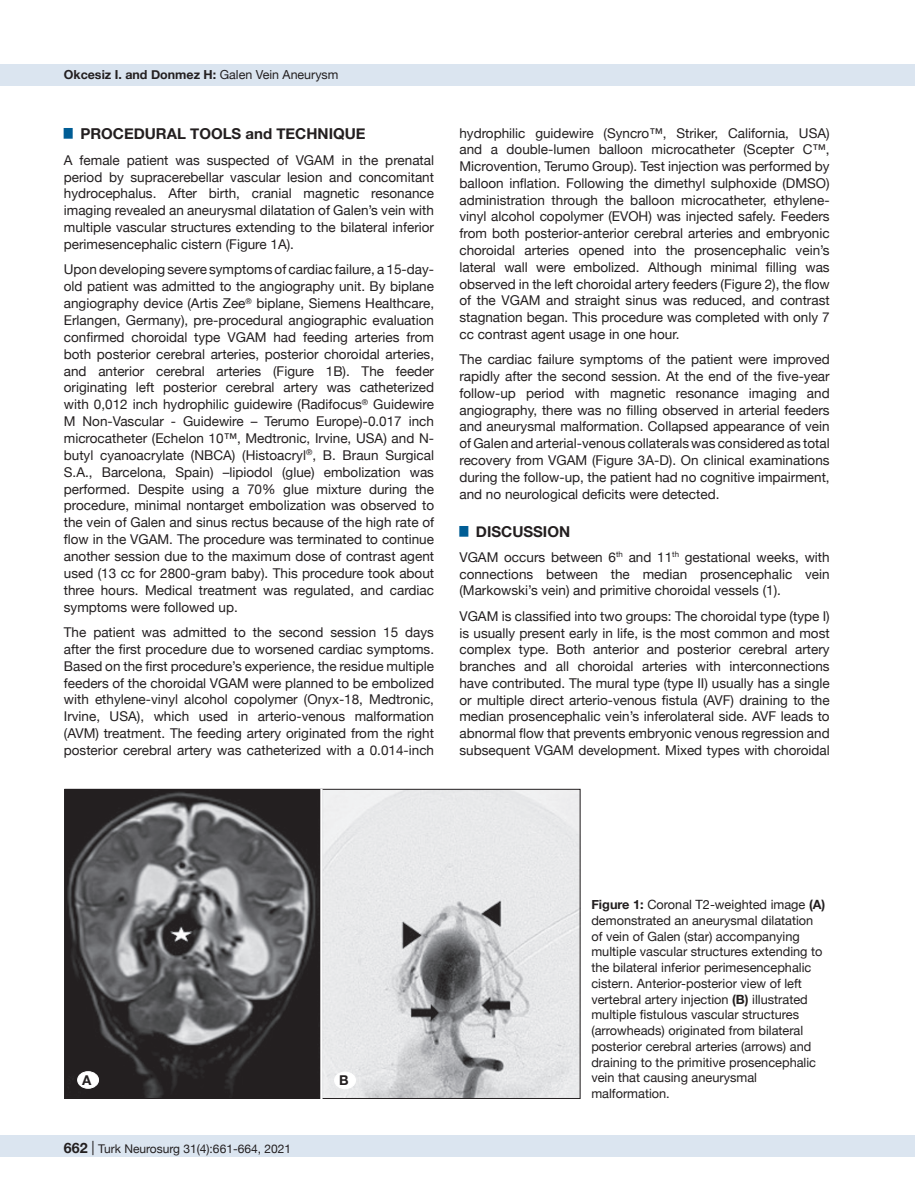
<style>
.page{position:relative;width:915px;height:1191px;background:#fff}
.page>*{position:absolute;margin:0;border:0;box-sizing:border-box;transform-origin:0 0}
.t1{font:700 15px "Helvetica Neue";color:#231f20}
.t2{font:13.5px/16.8px "Helvetica Neue";color:#231f20;text-align:justify}
.t3{font:700 13.5px "Helvetica Neue";color:#231f20}
.t4{font:12.75px/15.8px "Helvetica Neue";color:#231f20}
.t5{font:700 12.45px "Helvetica Neue";color:#231f20}
.t6{font:12px "Helvetica Neue";color:#231f20}
.s1{font-weight:400}
.s2{font-weight:700;font-size:14.25px}
.s3{font-size:14.25px}
.s4{font-weight:700}
</style>
<div class="page">
<div style="left:0;top:1135px;width:914px;height:22px;background:#dbe5f0"></div>
<div style="left:0;top:64px;width:914px;height:21px;background:#dbe5f0"></div>
<img style="left:66px;top:791px;width:512px;height:305px">
<div style="left:64px;top:789px;width:516px;height:309px;border:1px solid #231f20"></div>
<div style="left:78px;top:1071px;width:20px;height:17px;background:#fff;border-radius:50%"></div>
<div style="left:77px;top:1071px;width:22px;height:17px;border:1px solid #fff;border-radius:50%"></div>
<div style="left:334px;top:1072px;width:21px;height:16px;background:#fff;border-radius:50%"></div>
<div style="left:334px;top:1071px;width:21px;height:17px;border:1px solid #fff;border-radius:50%"></div>
<hr style="left:320px;top:789px;width:2px;height:310px;background:#fff">
<p class="t5" style="left:64px;top:65px;width:276px">Okcesiz I. and Donmez H: <span class="s1">Galen Vein Aneurysm</span></p>
<p class="t1" style="left:64px;top:122px;width:303px"><sup>█</sup> PROCEDURAL TOOLS and TECHNIQUE</p>
<p class="t2" style="left:64px;top:152px;width:371px">A female patient was suspected of VGAM in the prenatal period by supracerebellar vascular lesion and concomitant hydrocephalus. After birth, cranial magnetic resonance imaging revealed an aneurysmal dilatation of Galen’s vein with multiple vascular structures extending to the bilateral inferior perimesencephalic cistern (Figure 1A).</p>
<p class="t2" style="left:64px;top:262px;width:371px">Upon developing severe symptoms of cardiac failure, a 15-day&shy;old patient was admitted to the angiography unit. By biplane angiography device (Artis Zee<sup>®</sup> biplane, Siemens Healthcare, Erlangen, Germany), pre-procedural angiographic evaluation confirmed choroidal type VGAM had feeding arteries from both posterior cerebral arteries, posterior choroidal arteries, and anterior cerebral arteries (Figure 1B). The feeder originating left posterior cerebral artery was catheterized with 0,012 inch hydrophilic guidewire (Radifocus<sup>®</sup> Guidewire M Non-Vascular - Guidewire – Terumo Europe)-0.017 inch microcatheter (Echelon 10™, Medtronic, Irvine, USA) and N&shy;butyl cyanoacrylate (NBCA) (Histoacryl<sup>®</sup>, B. Braun Surgical S.A., Barcelona, Spain) –lipiodol (glue) embolization was performed. Despite using a 70% glue mixture during the procedure, minimal nontarget embolization was observed to the vein of Galen and sinus rectus because of the high rate of flow in the VGAM. The procedure was terminated to continue another session due to the maximum dose of contrast agent used (13 cc for 2800-gram baby). This procedure took about three hours. Medical treatment was regulated, and cardiac symptoms were followed up.</p>
<p class="t2" style="left:64px;top:624px;width:371px">The patient was admitted to the second session 15 days after the first procedure due to worsened cardiac symptoms.<br>Based on the first procedure’s experience, the residue multiple feeders of the choroidal VGAM were planned to be embolized with ethylene-vinyl alcohol copolymer (Onyx-18, Medtronic, Irvine, USA), which used in arterio-venous malformation (AVM) treatment. The feeding artery originated from the right posterior cerebral artery was catheterized with a 0.014-inch</p>
<p class="t2" style="left:459px;top:125px;width:371px">hydrophilic guidewire (Syncro™, Striker, California, USA) and a double-lumen balloon microcatheter (Scepter C™, Microvention, Terumo Group). Test injection was performed by balloon inflation. Following the dimethyl sulphoxide (DMSO) administration through the balloon microcatheter, ethylene&shy;vinyl alcohol copolymer (EVOH) was injected safely. Feeders from both posterior-anterior cerebral arteries and embryonic choroidal arteries opened into the prosencephalic vein’s lateral wall were embolized. Although minimal filling was observed in the left choroidal artery feeders (Figure 2), the flow of the VGAM and straight sinus was reduced, and contrast stagnation began. This procedure was completed with only 7 cc contrast agent usage in one hour.</p>
<p class="t2" style="left:459px;top:352px;width:371px">The cardiac failure symptoms of the patient were improved rapidly after the second session. At the end of the five-year follow-up period with magnetic resonance imaging and angiography, there was no filling observed in arterial feeders and aneurysmal malformation. Collapsed appearance of vein of Galen and arterial-venous collaterals was considered as total recovery from VGAM (Figure 3A-D). On clinical examinations during the follow-up, the patient had no cognitive impairment, and no neurological deficits were detected.</p>
<p class="t1" style="left:459px;top:519px;width:112px"><sup>█</sup> DISCUSSION</p>
<p class="t2" style="left:459px;top:549px;width:371px">VGAM occurs between 6<sup>th</sup> and 11<sup>th</sup> gestational weeks, with connections between the median prosencephalic vein (Markowski’s vein) and primitive choroidal vessels (1).</p>
<p class="t2" style="left:459px;top:608px;width:371px">VGAM is classified into two groups: The choroidal type (type I) is usually present early in life, is the most common and most complex type. Both anterior and posterior cerebral artery branches and all choroidal arteries with interconnections have contributed. The mural type (type II) usually has a single or multiple direct arterio-venous fistula (AVF) draining to the median prosencephalic vein’s inferolateral side. AVF leads to abnormal flow that prevents embryonic venous regression and subsequent VGAM development. Mixed types with choroidal</p>
<p class="t3" style="left:82px;top:1069px;width:11px">A</p>
<p class="t3" style="left:339px;top:1070px;width:11px">B</p>
<p class="t6" style="left:63px;top:1140px;width:229px"><span class="s2">662</span> <span class="s3">|</span> Turk Neurosurg 31(4):661-664, 2021</p>
<p class="t4" style="left:591px;top:897px;width:235px"><span class="s4">Figure 1:</span> Coronal T2-weighted image <span class="s4">(A) </span>demonstrated an aneurysmal dilatation of vein of Galen (star) accompanying multiple vascular structures extending to the bilateral inferior perimesencephalic cistern. Anterior-posterior view of left vertebral artery injection <span class="s4">(B)</span> illustrated multiple fistulous vascular structures (arrowheads) originated from bilateral posterior cerebral arteries (arrows) and draining to the primitive prosencephalic vein that causing aneurysmal malformation.</p>
</div>
